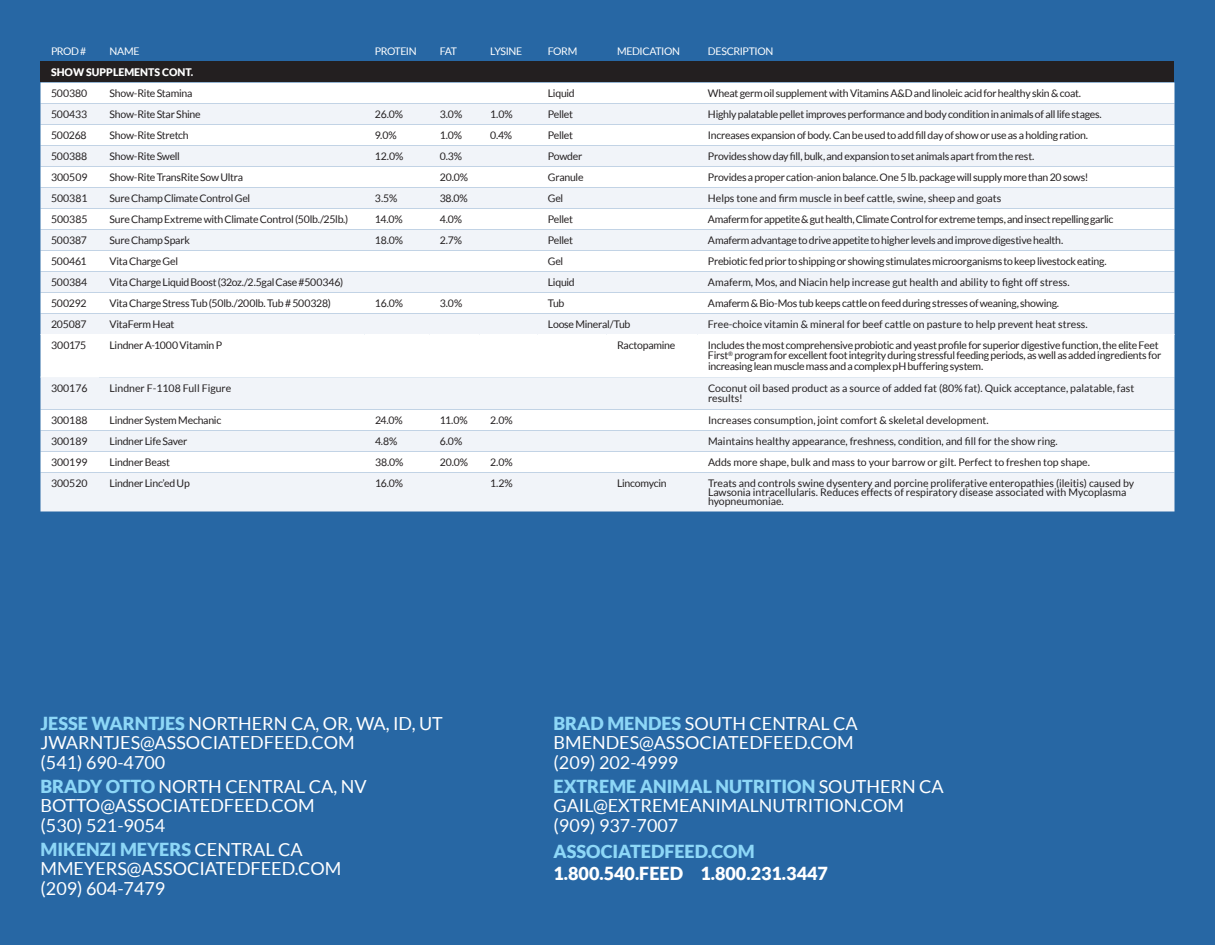
<style>
.page{position:relative;width:1215px;height:945px;background:#2767a4}
.page>*{position:absolute;margin:0;border:0;box-sizing:border-box;transform-origin:0 0}
.t1{font:18px/19.5px "Lato";color:#fff}
.t2{font:900 18px "Lato";color:#fff}
.t3{font:900 18px "Lato";color:#8dd7f7}
.t4{font:10.5px/10.5px "Lato";letter-spacing:-.02em;color:#231f20}
.t5{font:10.5px/9px "Lato";color:#231f20}
.t6{font:10.5px "Lato";letter-spacing:-.035em;color:#fff}
.t7{font:900 10.5px "Lato";color:#fff}
.s1{font-weight:900;color:#8dd7f7}
</style>
<div class="page">
<svg style="left:40px;top:61px;width:1134px;height:1px"></svg>
<div style="left:40px;top:62px;width:1134px;height:20px;background:#231f20"></div>
<svg style="left:40px;top:82px;width:1134px;height:22px;background:#f6f9fb"></svg>
<svg style="left:40px;top:104px;width:1134px;height:408px;background:#f5f7fa"></svg>
<hr style="left:40px;top:334px;width:59px;height:1px;background:#fff">
<hr style="left:99px;top:334px;width:265px;height:1px;background:#fff">
<hr style="left:364px;top:334px;width:65px;height:1px;background:#fff">
<hr style="left:429px;top:334px;width:51px;height:1px;background:#fff">
<hr style="left:480px;top:334px;width:57px;height:1px;background:#fff">
<hr style="left:537px;top:334px;width:70px;height:1px;background:#fff">
<hr style="left:607px;top:334px;width:90px;height:1px;background:#fff">
<hr style="left:698px;top:334px;width:476px;height:1px;background:#fff">
<hr style="left:40px;top:377px;width:59px;height:1px;background:#fff">
<p class="t6" style="left:51px;top:45px;width:37px">PROD #</p>
<p class="t6" style="left:109px;top:45px;width:31px">NAME</p>
<p class="t6" style="left:375px;top:45px;width:43px">PROTEIN</p>
<p class="t6" style="left:440px;top:45px;width:19px">FAT</p>
<p class="t6" style="left:490px;top:45px;width:34px">LYSINE</p>
<p class="t6" style="left:548px;top:45px;width:31px">FORM</p>
<p class="t6" style="left:617px;top:45px;width:65px">MEDICATION</p>
<p class="t6" style="left:708px;top:45px;width:67px">DESCRIPTION</p>
<p class="t7" style="left:51px;top:66px;width:144px">SHOW SUPPLEMENTS CONT.</p>
<p class="t4" style="left:51px;top:88px;width:38px">500380</p>
<p class="t4" style="left:109px;top:88px;width:84px">Show-Rite Stamina</p>
<p class="t4" style="left:548px;top:88px;width:29px">Liquid</p>
<p class="t4" style="left:708px;top:88px;width:375px">Wheat germ oil supplement with Vitamins A&amp;D and linoleic acid for healthy skin &amp; coat.</p>
<p class="t4" style="left:51px;top:109px;width:38px">500433</p>
<p class="t4" style="left:109px;top:109px;width:93px">Show-Rite Star Shine</p>
<p class="t4" style="left:375px;top:109px;width:30px">26.0%</p>
<p class="t4" style="left:440px;top:109px;width:24px">3.0%</p>
<p class="t4" style="left:490px;top:109px;width:24px">1.0%</p>
<p class="t4" style="left:548px;top:109px;width:27px">Pellet</p>
<p class="t4" style="left:708px;top:109px;width:395px">Highly palatable pellet improves performance and body condition in animals of all life stages.</p>
<p class="t4" style="left:51px;top:130px;width:37px">500268</p>
<p class="t4" style="left:109px;top:130px;width:81px">Show-Rite Stretch</p>
<p class="t4" style="left:375px;top:130px;width:23px">9.0%</p>
<p class="t4" style="left:440px;top:130px;width:24px">1.0%</p>
<p class="t4" style="left:490px;top:130px;width:24px">0.4%</p>
<p class="t4" style="left:548px;top:130px;width:27px">Pellet</p>
<p class="t4" style="left:708px;top:130px;width:382px">Increases expansion of body. Can be used to add fill day of show or use as a holding ration.</p>
<p class="t4" style="left:51px;top:151px;width:38px">500388</p>
<p class="t4" style="left:109px;top:151px;width:72px">Show-Rite Swell</p>
<p class="t4" style="left:375px;top:151px;width:30px">12.0%</p>
<p class="t4" style="left:440px;top:151px;width:24px">0.3%</p>
<p class="t4" style="left:548px;top:151px;width:36px">Powder</p>
<p class="t4" style="left:708px;top:151px;width:328px">Provides show day fill, bulk, and expansion to set animals apart from the rest.</p>
<p class="t4" style="left:51px;top:172px;width:38px">300509</p>
<p class="t4" style="left:109px;top:172px;width:135px">Show-Rite TransRite Sow Ultra</p>
<p class="t4" style="left:440px;top:172px;width:30px">20.0%</p>
<p class="t4" style="left:548px;top:172px;width:37px">Granule</p>
<p class="t4" style="left:708px;top:172px;width:382px">Provides a proper cation-anion balance. One 5 lb. package will supply more than 20 sows!</p>
<p class="t4" style="left:51px;top:193px;width:38px">500381</p>
<p class="t4" style="left:109px;top:193px;width:142px">Sure Champ Climate Control Gel</p>
<p class="t4" style="left:375px;top:193px;width:24px">3.5%</p>
<p class="t4" style="left:440px;top:193px;width:30px">38.0%</p>
<p class="t4" style="left:548px;top:193px;width:17px">Gel</p>
<p class="t5" style="left:708px;top:194px;width:295px">Helps tone and firm muscle in beef cattle, swine, sheep and goats</p>
<p class="t4" style="left:51px;top:214px;width:38px">500385</p>
<p class="t4" style="left:109px;top:214px;width:240px">Sure Champ Extreme with Climate Control (50lb./25lb.)</p>
<p class="t4" style="left:375px;top:214px;width:29px">14.0%</p>
<p class="t4" style="left:440px;top:214px;width:24px">4.0%</p>
<p class="t4" style="left:548px;top:214px;width:27px">Pellet</p>
<p class="t4" style="left:708px;top:214px;width:407px">Amaferm for appetite &amp; gut health, Climate Control for extreme temps, and insect repelling garlic</p>
<p class="t4" style="left:51px;top:235px;width:37px">500387</p>
<p class="t4" style="left:109px;top:235px;width:82px">Sure Champ Spark</p>
<p class="t4" style="left:375px;top:235px;width:30px">18.0%</p>
<p class="t4" style="left:440px;top:235px;width:24px">2.7%</p>
<p class="t4" style="left:548px;top:235px;width:27px">Pellet</p>
<p class="t4" style="left:708px;top:235px;width:357px">Amaferm advantage to drive appetite to higher levels and improve digestive health.</p>
<p class="t4" style="left:51px;top:256px;width:37px">500461</p>
<p class="t4" style="left:109px;top:256px;width:70px">Vita Charge Gel</p>
<p class="t4" style="left:548px;top:256px;width:17px">Gel</p>
<p class="t4" style="left:708px;top:256px;width:400px">Prebiotic fed prior to shipping or showing stimulates microorganisms to keep livestock eating.</p>
<p class="t4" style="left:51px;top:277px;width:38px">500384</p>
<p class="t4" style="left:109px;top:277px;width:235px">Vita Charge Liquid Boost (32oz./2.5gal Case #500346)</p>
<p class="t4" style="left:548px;top:277px;width:29px">Liquid</p>
<p class="t5" style="left:708px;top:278px;width:363px">Amaferm, Mos, and Niacin help increase gut health and ability to fight off stress.</p>
<p class="t4" style="left:51px;top:298px;width:37px">500292</p>
<p class="t4" style="left:109px;top:298px;width:223px">Vita Charge Stress Tub (50lb./200lb. Tub # 500328)</p>
<p class="t4" style="left:375px;top:298px;width:30px">16.0%</p>
<p class="t4" style="left:440px;top:298px;width:24px">3.0%</p>
<p class="t4" style="left:548px;top:298px;width:18px">Tub</p>
<p class="t4" style="left:708px;top:298px;width:353px">Amaferm &amp; Bio-Mos tub keeps cattle on feed during stresses of weaning, showing.</p>
<p class="t4" style="left:51px;top:319px;width:37px">205087</p>
<p class="t4" style="left:109px;top:319px;width:67px">VitaFerm Heat</p>
<p class="t4" style="left:548px;top:319px;width:84px">Loose Mineral/Tub</p>
<p class="t5" style="left:708px;top:320px;width:381px">Free-choice vitamin &amp; mineral for beef cattle on pasture to help prevent heat stress.</p>
<p class="t4" style="left:51px;top:340px;width:37px">300175</p>
<p class="t4" style="left:109px;top:340px;width:114px">Lindner A-1000 Vitamin P</p>
<p class="t4" style="left:617px;top:340px;width:60px">Ractopamine</p>
<p class="t4" style="left:708px;top:340px;width:455px">Includes the most comprehensive probiotic and yeast profile for superior digestive function, the elite Feet<br>First<sup>®</sup> program for excellent foot integrity during stressful feeding periods, as well as added ingredients for increasing lean muscle mass and a complex pH buffering system.</p>
<p class="t4" style="left:51px;top:382px;width:38px">300176</p>
<p class="t5" style="left:110px;top:383px;width:123px">Lindner F-1108 Full Figure</p>
<p class="t5" style="left:708px;top:382px;width:428px;line-height:10.5px">Coconut oil based product as a source of added fat (80% fat). Quick acceptance, palatable, fast results!</p>
<p class="t4" style="left:51px;top:415px;width:38px">300188</p>
<p class="t4" style="left:110px;top:415px;width:113px">Lindner System Mechanic</p>
<p class="t4" style="left:375px;top:415px;width:29px">24.0%</p>
<p class="t4" style="left:440px;top:415px;width:29px">11.0%</p>
<p class="t4" style="left:490px;top:415px;width:24px">2.0%</p>
<p class="t5" style="left:708px;top:416px;width:282px">Increases consumption, joint comfort &amp; skeletal development.</p>
<p class="t4" style="left:51px;top:436px;width:38px">300189</p>
<p class="t4" style="left:110px;top:436px;width:79px">Lindner Life Saver</p>
<p class="t4" style="left:375px;top:436px;width:24px">4.8%</p>
<p class="t4" style="left:440px;top:436px;width:24px">6.0%</p>
<p class="t5" style="left:708px;top:437px;width:351px">Maintains healthy appearance, freshness, condition, and fill for the show ring.</p>
<p class="t4" style="left:51px;top:457px;width:38px">300199</p>
<p class="t4" style="left:110px;top:457px;width:62px">Lindner Beast</p>
<p class="t4" style="left:375px;top:457px;width:30px">38.0%</p>
<p class="t4" style="left:440px;top:457px;width:30px">20.0%</p>
<p class="t4" style="left:490px;top:457px;width:24px">2.0%</p>
<p class="t5" style="left:708px;top:458px;width:384px">Adds more shape, bulk and mass to your barrow or gilt. Perfect to freshen top shape.</p>
<p class="t4" style="left:51px;top:478px;width:38px">300520</p>
<p class="t4" style="left:110px;top:478px;width:82px">Lindner Linc’ed Up</p>
<p class="t4" style="left:375px;top:478px;width:30px">16.0%</p>
<p class="t4" style="left:490px;top:478px;width:24px">1.2%</p>
<p class="t4" style="left:617px;top:478px;width:51px">Lincomycin</p>
<p class="t5" style="left:708px;top:479px;width:428px">Treats and controls swine dysentery and porcine proliferative enteropathies (ileitis) caused by<br>Lawsonia intracellularis. Reduces effects of respiratory disease associated with Mycoplasma hyopneumoniae.</p>
<h1 class="t1" style="left:40px;top:714px;width:404px"><span class="s1">JESSE WARNTJES</span> NORTHERN CA, OR, WA, ID, UT<br>JWARNTJES@ASSOCIATEDFEED.COM<br>(541) 690-4700</h1>
<h1 class="t1" style="left:40px;top:777px;width:328px"><span class="s1">BRADY OTTO</span> NORTH CENTRAL CA, NV<br>BOTTO@ASSOCIATEDFEED.COM<br>(530) 521-9054</h1>
<h1 class="t1" style="left:40px;top:840px;width:302px"><span class="s1">MIKENZI MEYERS</span> CENTRAL CA<br>MMEYERS@ASSOCIATEDFEED.COM (209) 604-7479</h1>
<h1 class="t1" style="left:554px;top:714px;width:306px"><span class="s1">BRAD MENDES</span> SOUTH CENTRAL CA<br>BMENDES@ASSOCIATEDFEED.COM (209) 202-4999</h1>
<h1 class="t1" style="left:554px;top:777px;width:392px"><span class="s1">EXTREME ANIMAL NUTRITION</span> SOUTHERN CA<br>GAIL@EXTREMEANIMALNUTRITION.COM (909) 937-7007</h1>
<h1 class="t3" style="left:554px;top:841px;width:203px">ASSOCIATEDFEED.COM</h1>
<h1 class="t2" style="left:554px;top:862px;width:276px">1.800.540.FEED 1.800.231.3447</h1>
</div>
